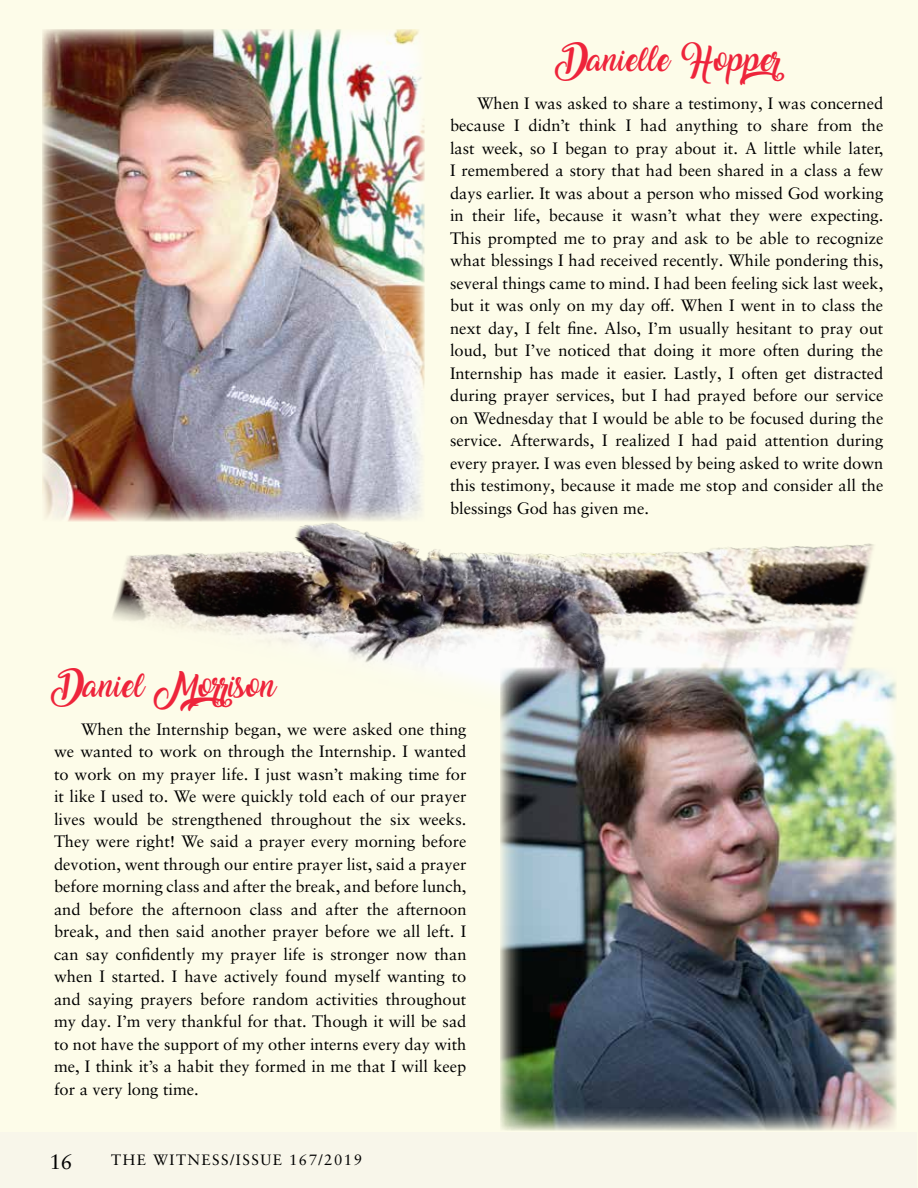
<style>
.page{position:relative;width:918px;height:1188px;background:#fdfce9}
.page>*{position:absolute;margin:0;border:0;box-sizing:border-box;transform-origin:0 0}
.t1{font:21.45px "Amarillo";color:#ee243b}
.t2{font:21px "Sabon LT Pro";color:#000}
.t3{font:16.5px/22.5px "Sabon LT Pro";color:#000;text-align:justify}
.t4{font:15px "Sabon LT Pro";letter-spacing:.1em;color:#000}
</style>
<div class="page">
<img style="left:110px;top:521px;width:764px;height:167px">
<img style="left:42px;top:29px;width:383px;height:492px">
<img style="left:500px;top:668px;width:396px;height:463px">
<div style="left:0;top:1132px;width:917px;height:56px;background:#f4f1ec"></div>
<h1 class="t1" style="left:558px;top:51px;width:261px">Danielle Hopper</h1>
<p class="t3" style="left:450px;top:91px;width:435px;text-indent:27px">When I was asked to share a testimony, I was concerned because I didn’t think I had anything to share from the last week, so I began to pray about it. A little while later, I remembered a story that had been shared in a class a few days earlier. It was about a person who missed God working in their life, because it wasn’t what they were expecting.<br>This prompted me to pray and ask to be able to recognize what blessings I had received recently. While pondering this, several things came to mind. I had been feeling sick last week, but it was only on my day off. When I went in to class the next day, I felt fine. Also, I’m usually hesitant to pray out loud, but I’ve noticed that doing it more often during the Internship has made it easier. Lastly, I often get distracted during prayer services, but I had prayed before our service on Wednesday that I would be able to be focused during the service. Afterwards, I realized I had paid attention during every prayer. I was even blessed by being asked to write down this testimony, because it made me stop and consider all the blessings God has given me.</p>
<h1 class="t1" style="left:54px;top:677px;width:223px">Daniel Morrison</h1>
<p class="t3" style="left:54px;top:717px;width:414px;text-indent:27px">When the Internship began, we were asked one thing we wanted to work on through the Internship. I wanted to work on my prayer life. I just wasn’t making time for it like I used to. We were quickly told each of our prayer lives would be strengthened throughout the six weeks.<br>They were right! We said a prayer every morning before devotion, went through our entire prayer list, said a prayer before morning class and after the break, and before lunch, and before the afternoon class and after the afternoon break, and then said another prayer before we all left. I can say confidently my prayer life is stronger now than when I started. I have actively found myself wanting to and saying prayers before random activities throughout my day. I’m very thankful for that. Though it will be sad to not have the support of my other interns every day with me, I think it’s a habit they formed in me that I will keep for a very long time.</p>
<p class="t2" style="left:49px;top:1149px;width:24px">16</p>
<p class="t4" style="left:111px;top:1150px;width:252px">THE WITNESS/ISSUE 167/2019</p>
</div>
